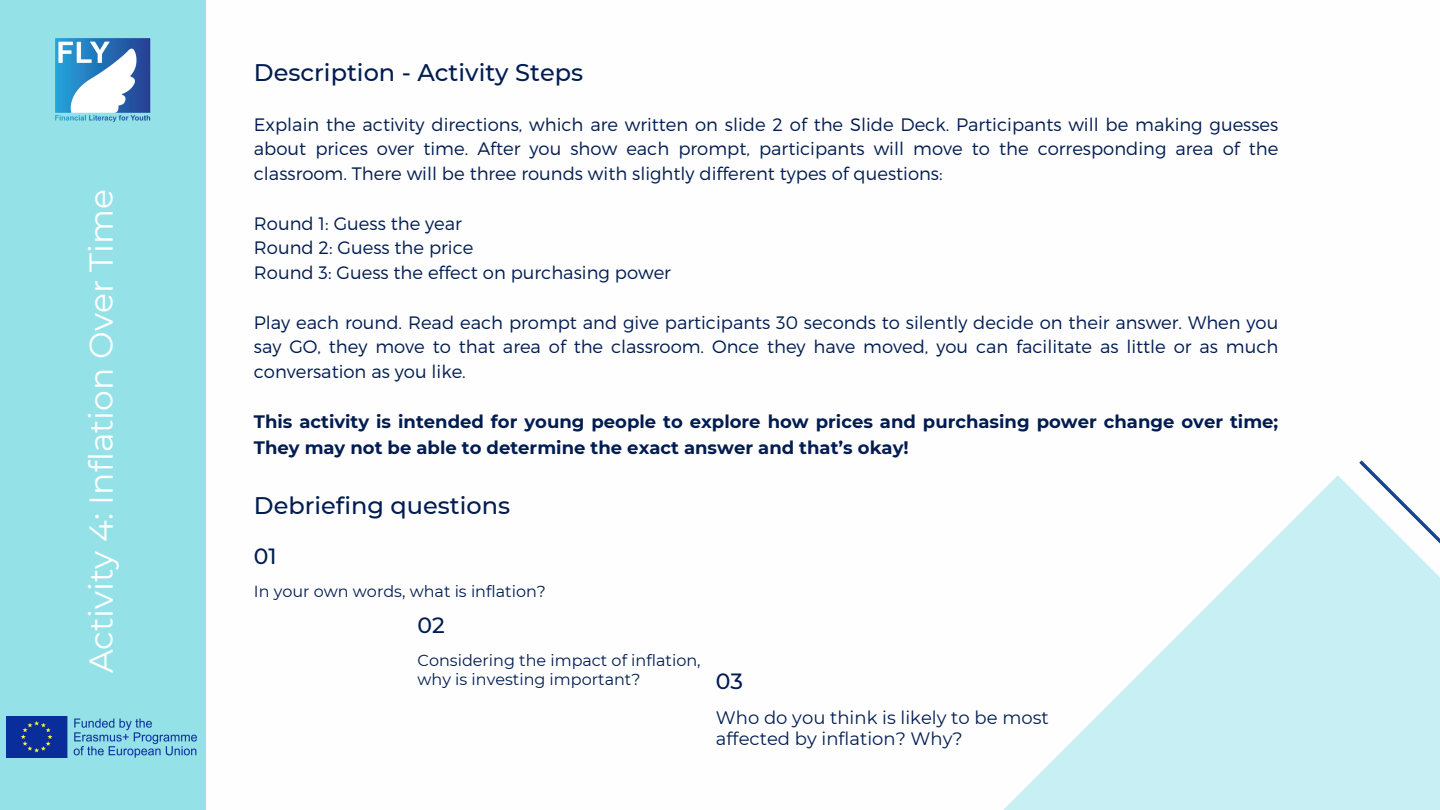
<style>
.page{position:relative;width:1440px;height:810px;background:#fff}
.page>*{position:absolute;margin:0;border:0;box-sizing:border-box;transform-origin:0 0}
.t1{font:33px "Montserrat";color:#fff}
.t2{font:500 24px "Montserrat";color:#011c50}
.t3{font:500 22px "Montserrat";color:#011c50}
.t4{font:300 18px/24.8px "Montserrat";color:#011c50;text-align:justify}
.t5{font:700 18px/26.2px "Montserrat";color:#011c50}
.t6{font:18px/21px "Montserrat";color:#011c50}
.t7{font:16px/18.8px "Montserrat";color:#011c50}
</style>
<div class="page">
<div style="left:0;top:0;width:205px;height:810px;background:#95e1e8"></div>
<img style="left:55px;top:38px;width:96px;height:84px">
<img style="left:7px;top:716px;width:190px;height:42px">
<svg style="left:1003px;top:475px;width:437px;height:335px;fill:#c8eff3"></svg>
<svg style="left:1359px;top:460px;width:81px;height:202px"></svg>
<p class="t1" style="left:81px;top:673px;width:486px;rotate:-90deg">Activity 4: Inflation Over Time</p>
<p class="t2" style="left:254px;top:58px;width:331px">Description - Activity Steps</p>
<p class="t4" style="left:254px;top:111px;width:1026px">Explain the activity directions, which are written on slide 2 of the Slide Deck. Participants will be making guesses about prices over time. After you show each prompt, participants will move to the corresponding area of the classroom. There will be three rounds with slightly different types of questions:</p>
<p class="t4" style="left:254px;top:210px;width:210px">Round 1: Guess the year</p>
<p class="t4" style="left:254px;top:235px;width:221px">Round 2: Guess the price</p>
<p class="t4" style="left:254px;top:259px;width:419px">Round 3: Guess the effect on purchasing power</p>
<p class="t4" style="left:254px;top:309px;width:1026px">Play each round. Read each prompt and give participants 30 seconds to silently decide on their answer. When you say GO, they move to that area of the classroom. Once they have moved, you can facilitate as little or as much conversation as you like.</p>
<p class="t5" style="left:254px;top:408px;width:1026px">This activity is intended for young people to explore how prices and purchasing power change over time;<br>They may not be able to determine the exact answer and that’s okay!</p>
<p class="t2" style="left:254px;top:491px;width:258px">Debriefing questions</p>
<p class="t3" style="left:254px;top:543px;width:24px">01</p>
<p class="t7" style="left:254px;top:582px;width:294px">In your own words, what is inflation?</p>
<p class="t3" style="left:418px;top:612px;width:29px">02</p>
<p class="t7" style="left:418px;top:651px;width:285px">Considering the impact of inflation, why is investing important?</p>
<p class="t3" style="left:716px;top:668px;width:29px">03</p>
<p class="t6" style="left:716px;top:707px;width:334px">Who do you think is likely to be most affected by inflation? Why?</p>
</div>
